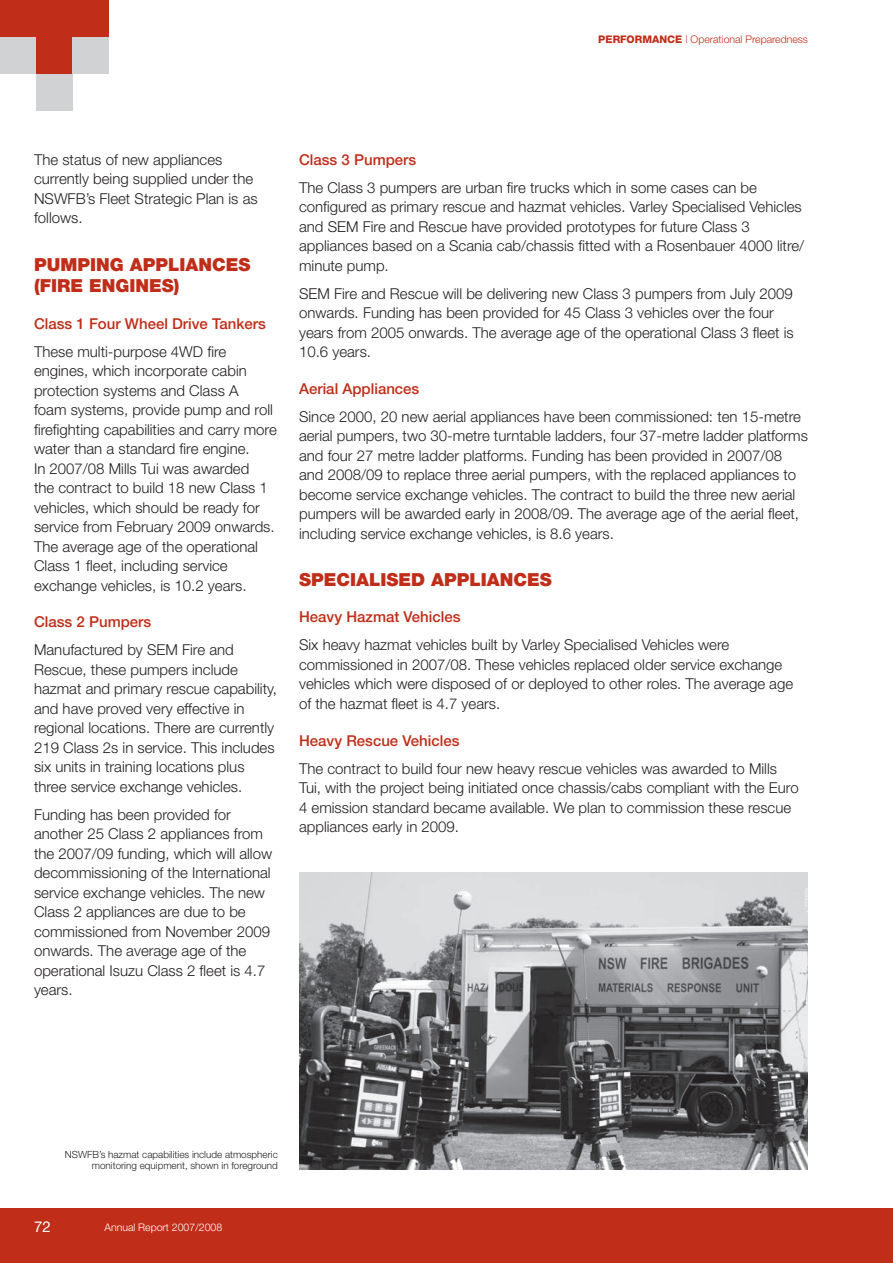
<style>
.page{position:relative;width:893px;height:1263px;background:#fff}
.page>*{position:absolute;margin:0;border:0;box-sizing:border-box;transform-origin:0 0}
.t1{font:900 18px/21.6px "Helvetica Neue";color:#c02d19}
.t2{font:300 15px/19.5px "Helvetica Neue";color:#231f20}
.t3{font:500 15px "Helvetica Neue";color:#c02d19}
.t4{font:15px "Helvetica Neue";color:#fff}
.t5{font:300 10.5px "Helvetica Neue";color:#c02d19}
.t6{font:300 10.5px "Helvetica Neue";color:#fff}
.t7{font:300 9.9px/11.6px "Helvetica Neue";color:#231f20;text-align:right}
.s1{font-weight:800}
</style>
<div class="page">
<img style="left:299px;top:873px;width:509px;height:296px">
<div style="left:0;top:1208px;width:893px;height:55px;background:#c02d19"></div>
<div style="left:0;top:0;width:109px;height:74px;background:#c02d19"></div>
<div style="left:0;top:37px;width:36px;height:37px;background:#d1d2d4"></div>
<div style="left:73px;top:37px;width:36px;height:37px;background:#d1d2d4"></div>
<div style="left:36px;top:74px;width:37px;height:36px;background:#d1d2d4"></div>
<p class="t5" style="left:598px;top:35px;width:211px"><span class="s1">PERFORMANCE</span> | Operational Preparedness</p>
<p class="t2" style="left:34px;top:151px;width:225px">The status of new appliances currently being supplied under the<br>NSWFB’s Fleet Strategic Plan is as follows.</p>
<p class="t1" style="left:34px;top:255px;width:218px">PUMPING APPLIANCES (FIRE ENGINES)</p>
<p class="t3" style="left:34px;top:318px;width:233px">Class 1 Four Wheel Drive Tankers</p>
<p class="t2" style="left:34px;top:343px;width:244px">These multi-purpose 4WD fire engines, which incorporate cabin protection systems and Class A<br>foam systems, provide pump and roll firefighting capabilities and carry more water than a standard fire engine.<br>In 2007/08 Mills Tui was awarded<br>the contract to build 18 new Class 1 vehicles, which should be ready for service from February 2009 onwards.<br>The average age of the operational Class 1 fleet, including service exchange vehicles, is 10.2 years.</p>
<p class="t3" style="left:34px;top:616px;width:119px">Class 2 Pumpers</p>
<p class="t2" style="left:34px;top:641px;width:244px">Manufactured by SEM Fire and Rescue, these pumpers include hazmat and primary rescue capability, and have proved very effective in regional locations. There are currently 219 Class 2s in service. This includes six units in training locations plus three service exchange vehicles.</p>
<p class="t2" style="left:34px;top:806px;width:240px">Funding has been provided for another 25 Class 2 appliances from the 2007/09 funding, which will allow decommissioning of the International service exchange vehicles. The new<br>Class 2 appliances are due to be commissioned from November 2009 onwards. The average age of the operational Isuzu Class 2 fleet is 4.7 years.</p>
<p class="t3" style="left:299px;top:154px;width:119px">Class 3 Pumpers</p>
<p class="t2" style="left:299px;top:179px;width:507px">The Class 3 pumpers are urban fire trucks which in some cases can be configured as primary rescue and hazmat vehicles. Varley Specialised Vehicles and SEM Fire and Rescue have provided prototypes for future Class 3 appliances based on a Scania cab/chassis fitted with a Rosenbauer 4000 litre/ minute pump.</p>
<p class="t2" style="left:299px;top:285px;width:496px">SEM Fire and Rescue will be delivering new Class 3 pumpers from July 2009 onwards. Funding has been provided for 45 Class 3 vehicles over the four years from 2005 onwards. The average age of the operational Class 3 fleet is 10.6 years.</p>
<p class="t3" style="left:299px;top:383px;width:122px">Aerial Appliances</p>
<p class="t2" style="left:299px;top:408px;width:510px">Since 2000, 20 new aerial appliances have been commissioned: ten 15-metre aerial pumpers, two 30-metre turntable ladders, four 37-metre ladder platforms and four 27 metre ladder platforms. Funding has been provided in 2007/08 and 2008/09 to replace three aerial pumpers, with the replaced appliances to become service exchange vehicles. The contract to build the three new aerial pumpers will be awarded early in 2008/09. The average age of the aerial fleet, including service exchange vehicles, is 8.6 years.</p>
<p class="t1" style="left:299px;top:570px;width:254px">SPECIALISED APPLIANCES</p>
<p class="t3" style="left:299px;top:612px;width:163px">Heavy Hazmat Vehicles</p>
<p class="t2" style="left:299px;top:637px;width:496px">Six heavy hazmat vehicles built by Varley Specialised Vehicles were commissioned in 2007/08. These vehicles replaced older service exchange vehicles which were disposed of or deployed to other roles. The average age of the hazmat fleet is 4.7 years.</p>
<p class="t3" style="left:299px;top:735px;width:162px">Heavy Rescue Vehicles</p>
<p class="t2" style="left:299px;top:760px;width:501px">The contract to build four new heavy rescue vehicles was awarded to Mills Tui, with the project being initiated once chassis/cabs compliant with the Euro 4 emission standard became available. We plan to commission these rescue appliances early in 2009.</p>
<p class="t7" style="left:65px;top:1149px;width:214px">NSWFB’s hazmat capabilities include atmospheric monitoring equipment, shown in foreground</p>
<p class="t4" style="left:34px;top:1221px;width:18px">72</p>
<p class="t6" style="left:104px;top:1223px;width:119px">Annual Report 2007/2008</p>
</div>
